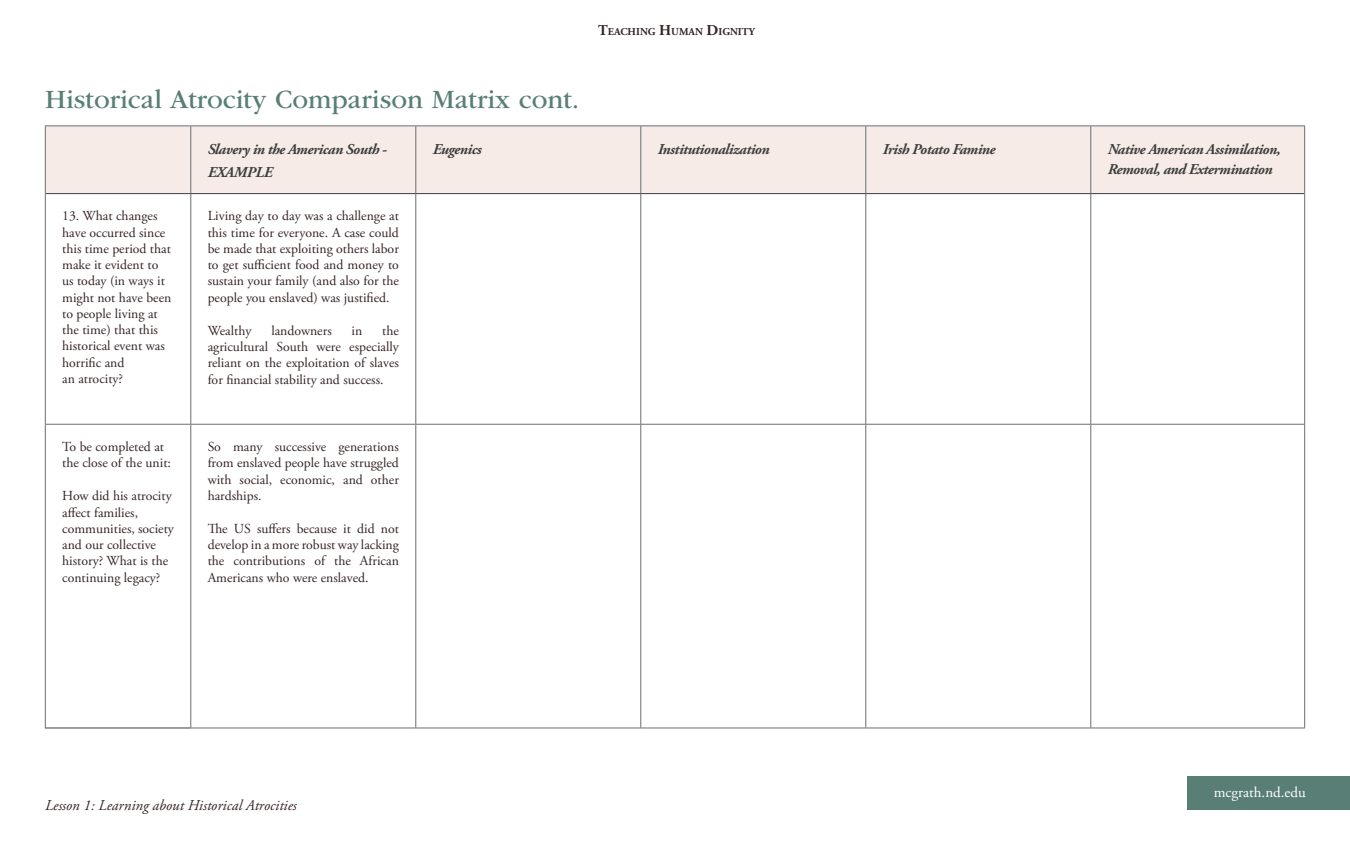
<style>
.page{position:relative;width:1350px;height:855px;background:#fff}
.page>*{position:absolute;margin:0;border:0;box-sizing:border-box;transform-origin:0 0}
.Section_Heading{font:27.5px "ITC Garamond Std";color:#587e76}
.Body_Copy{font:italic 700 15px/20px "Adobe Garamond Pro";letter-spacing:-.03em;color:#3e3e3f}
.t1{font:italic 15px "Adobe Garamond Pro";color:#372425}
.t2{font:15px "Adobe Garamond Pro";color:#fff}
.Body_Copy-2{font:13.75px/16.2px "Adobe Garamond Pro";color:#372425;text-align:justify}
.t3{font:700 10.5px "Adobe Garamond Pro";color:#372425}
.s1{font-size:15px}
</style>
<div class="page">
<div style="left:1187px;top:777px;width:163px;height:33px;background:#587e76"></div>
<div style="left:46px;top:127px;width:1258px;height:66px;background:#f6ebe7"></div>
<hr style="left:45px;top:126px;width:146px;height:1px;background:#6c6d70">
<hr style="left:45px;top:126px;width:1px;height:68px;background:#6c6d70">
<hr style="left:191px;top:126px;width:225px;height:1px;background:#6c6d70">
<hr style="left:190px;top:126px;width:1px;height:67px;background:#6c6d70">
<hr style="left:416px;top:126px;width:225px;height:1px;background:#6c6d70">
<hr style="left:415px;top:126px;width:1px;height:67px;background:#6c6d70">
<hr style="left:641px;top:126px;width:225px;height:1px;background:#6c6d70">
<hr style="left:640px;top:126px;width:1px;height:67px;background:#6c6d70">
<hr style="left:866px;top:126px;width:225px;height:1px;background:#6c6d70">
<hr style="left:865px;top:126px;width:1px;height:67px;background:#6c6d70">
<hr style="left:1091px;top:126px;width:214px;height:1px;background:#6c6d70">
<hr style="left:1090px;top:126px;width:1px;height:67px;background:#6c6d70">
<hr style="left:1304px;top:126px;width:1px;height:68px;background:#6c6d70">
<hr style="left:641px;top:424px;width:225px;height:1px;background:#6c6d70">
<hr style="left:866px;top:424px;width:225px;height:1px;background:#6c6d70">
<hr style="left:1091px;top:424px;width:214px;height:1px;background:#6c6d70">
<hr style="left:641px;top:728px;width:225px;height:1px;background:#6c6d70">
<hr style="left:866px;top:728px;width:225px;height:1px;background:#6c6d70">
<hr style="left:1091px;top:728px;width:214px;height:1px;background:#6c6d70">
<hr style="left:416px;top:424px;width:225px;height:1px;background:#6c6d70">
<hr style="left:416px;top:728px;width:225px;height:1px;background:#6c6d70">
<hr style="left:191px;top:424px;width:225px;height:1px;background:#6c6d70">
<hr style="left:190px;top:728px;width:226px;height:1px;background:#6c6d70">
<hr style="left:46px;top:193px;width:145px;height:1px;background:#3e3e3f">
<hr style="left:45px;top:194px;width:1px;height:230px;background:#6c6d70">
<hr style="left:191px;top:193px;width:225px;height:1px;background:#3e3e3f">
<hr style="left:190px;top:194px;width:1px;height:230px;background:#6c6d70">
<hr style="left:416px;top:193px;width:225px;height:1px;background:#3e3e3f">
<hr style="left:415px;top:194px;width:1px;height:230px;background:#6c6d70">
<hr style="left:415px;top:425px;width:1px;height:303px;background:#6c6d70">
<hr style="left:641px;top:193px;width:225px;height:1px;background:#3e3e3f">
<hr style="left:866px;top:193px;width:225px;height:1px;background:#3e3e3f">
<hr style="left:1091px;top:193px;width:213px;height:1px;background:#3e3e3f">
<hr style="left:640px;top:194px;width:1px;height:230px;background:#6c6d70">
<hr style="left:640px;top:425px;width:1px;height:303px;background:#6c6d70">
<hr style="left:865px;top:194px;width:1px;height:230px;background:#6c6d70">
<hr style="left:1090px;top:194px;width:1px;height:230px;background:#6c6d70">
<hr style="left:1304px;top:194px;width:1px;height:230px;background:#6c6d70">
<hr style="left:865px;top:425px;width:1px;height:303px;background:#6c6d70">
<hr style="left:1090px;top:425px;width:1px;height:303px;background:#6c6d70">
<hr style="left:1304px;top:425px;width:1px;height:303px;background:#6c6d70">
<hr style="left:45px;top:425px;width:1px;height:303px;background:#6c6d70">
<hr style="left:45px;top:424px;width:146px;height:1px;background:#6c6d70">
<hr style="left:190px;top:425px;width:1px;height:303px;background:#6c6d70">
<hr style="left:45px;top:728px;width:145px;height:1px;background:#3e3e3f">
<p class="t3" style="left:598px;top:25px;width:158px"><span class="s1">T</span>EACHING <span class="s1">H</span>UMAN <span class="s1">D</span>IGNITY</p>
<p class="Section_Heading" style="left:45px;top:84px;width:536px">Historical Atrocity Comparison Matrix cont.</p>
<p class="Body_Copy" style="left:208px;top:139px;width:181px">Slavery in the American South -</p>
<p class="Body_Copy" style="left:208px;top:162px;width:66px">EXAMPLE</p>
<p class="Body_Copy-2" style="left:62px;top:208px;width:111px;text-align:left">13. What changes have occurred since this time period that make it evident to us today (in ways it might not have been to people living at the time) that this historical event was horrific and<br>an atrocity?</p>
<p class="Body_Copy-2" style="left:208px;top:208px;width:193px">Living day to day was a challenge at this time for everyone. A case could be made that exploiting others labor to get sufficient food and money to sustain your family (and also for the people you enslaved) was justified.</p>
<p class="Body_Copy-2" style="left:208px;top:323px;width:45px">Wealthy</p>
<p class="Body_Copy-2" style="left:271px;top:323px;width:62px">landowners</p>
<p class="Body_Copy-2" style="left:352px;top:323px;width:12px">in</p>
<p class="Body_Copy-2" style="left:208px;top:323px;width:193px;text-indent:175px">the agricultural South were especially reliant on the exploitation of slaves for financial stability and success.</p>
<p class="Body_Copy-2" style="left:62px;top:439px;width:110px">To be completed at the close of the unit:</p>
<p class="Body_Copy-2" style="left:62px;top:488px;width:113px;text-align:left">How did his atrocity affect families, communities, society and our collective history? What is the continuing legacy?</p>
<p class="Body_Copy-2" style="left:208px;top:439px;width:193px">So many successive generations from enslaved people have struggled with social, economic, and other hardships.</p>
<p class="Body_Copy-2" style="left:208px;top:521px;width:193px">The US suffers because it did not develop in a more robust way lacking the contributions of the African Americans who were enslaved.</p>
<p class="Body_Copy" style="left:433px;top:139px;width:51px">Eugenics</p>
<p class="Body_Copy" style="left:658px;top:139px;width:113px">Institutionalization</p>
<p class="Body_Copy" style="left:883px;top:139px;width:114px">Irish Potato Famine</p>
<p class="Body_Copy" style="left:1108px;top:139px;width:175px">Native American Assimilation,<br>Removal, and Extermination</p>
<p class="t1" style="left:45px;top:796px;width:253px">Lesson 1: Learning about Historical Atrocities</p>
<p class="t2" style="left:1214px;top:784px;width:94px">mcgrath.nd.edu</p>
</div>
